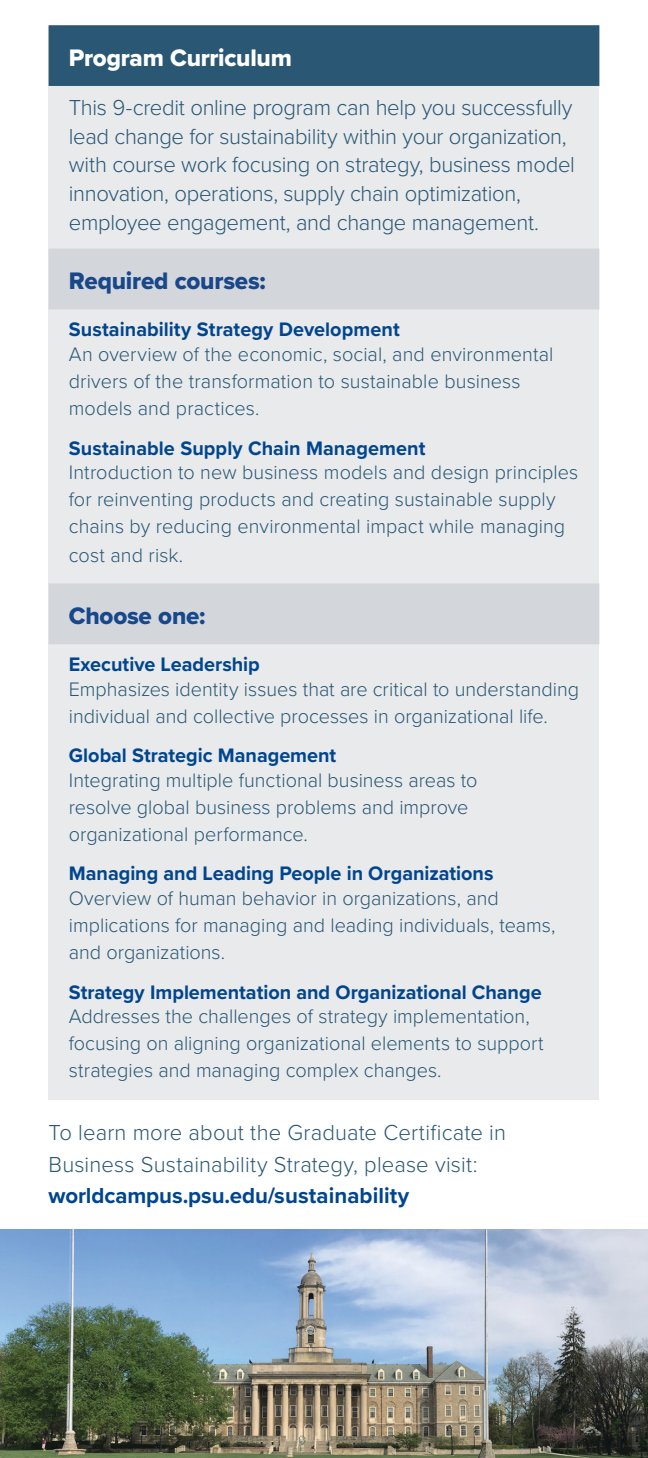
<style>
.page{position:relative;width:648px;height:1458px;background:#fff}
.page>*{position:absolute;margin:0;border:0;box-sizing:border-box;transform-origin:0 0}
.t1{font:24.75px "Proxima Nova Extrabld";letter-spacing:-.01em;color:#18488b}
.t2{font:24.75px "Proxima Nova Extrabld";letter-spacing:-.01em;color:#fff}
.Body_Text_2_Columns{font:300 22.5px/28.8px "Proxima Nova";letter-spacing:-.015em;color:#295774}
.Body_Text_2_Columns-2{font:300 22.5px/31.5px "Proxima Nova";letter-spacing:.005em;color:#295774}
.t3{font:300 20.25px/27px "Proxima Nova";color:#295774}
.t4{font:700 20.25px "Proxima Nova";color:#00458e}
.s1{font-weight:700;color:#00458e}
</style>
<div class="page">
<img style="left:0;top:1230px;width:648px;height:228px">
<div style="left:49px;top:26px;width:550px;height:1074px;background:#e8eaec"></div>
<div style="left:49px;top:25px;width:550px;height:61px;background:#295774"></div>
<div style="left:49px;top:249px;width:550px;height:60px;background:#d3d7db"></div>
<div style="left:49px;top:583px;width:550px;height:61px;background:#d3d7db"></div>
<p class="t2" style="left:69px;top:39px;width:225px">Program Curriculum</p>
<p class="Body_Text_2_Columns" style="left:69px;top:92px;width:508px">This 9-credit online program can help you successfully lead change for sustainability within your organization, with course work focusing on strategy, business model innovation, operations, supply chain optimization, employee engagement, and change management.</p>
<p class="t1" style="left:69px;top:262px;width:198px">Required courses:</p>
<p class="t4" style="left:69px;top:315px;width:332px">Sustainability Strategy Development</p>
<p class="t3" style="left:69px;top:340px;width:486px">An overview of the economic, social, and environmental drivers of the transformation to sustainable business models and practices.</p>
<p class="t4" style="left:69px;top:433px;width:358px">Sustainable Supply Chain Management</p>
<p class="t3" style="left:69px;top:458px;width:511px;line-height:27.7px">Introduction to new business models and design principles for reinventing products and creating sustainable supply chains by reducing environmental impact while managing cost and risk.</p>
<p class="t1" style="left:69px;top:597px;width:138px">Choose one:</p>
<p class="t4" style="left:69px;top:649px;width:192px">Executive Leadership</p>
<p class="t3" style="left:69px;top:675px;width:512px">Emphasizes identity issues that are critical to understanding individual and collective processes in organizational life.</p>
<p class="t4" style="left:69px;top:740px;width:269px">Global Strategic Management</p>
<p class="t3" style="left:69px;top:766px;width:410px">Integrating multiple functional business areas to resolve global business problems and improve organizational performance.</p>
<p class="t4" style="left:69px;top:859px;width:426px">Managing and Leading People in Organizations</p>
<p class="t3" style="left:69px;top:884px;width:488px">Overview of human behavior in organizations, and implications for managing and leading individuals, teams, and organizations.</p>
<p class="t4" style="left:69px;top:977px;width:474px">Strategy Implementation and Organizational Change</p>
<p class="t3" style="left:69px;top:1002px;width:476px">Addresses the challenges of strategy implementation, focusing on aligning organizational elements to support strategies and managing complex changes.</p>
<p class="Body_Text_2_Columns-2" style="left:49px;top:1116px;width:459px">To learn more about the Graduate Certificate in<br>Business Sustainability Strategy, please visit: <span class="s1">worldcampus.psu.edu/sustainability</span></p>
</div>
